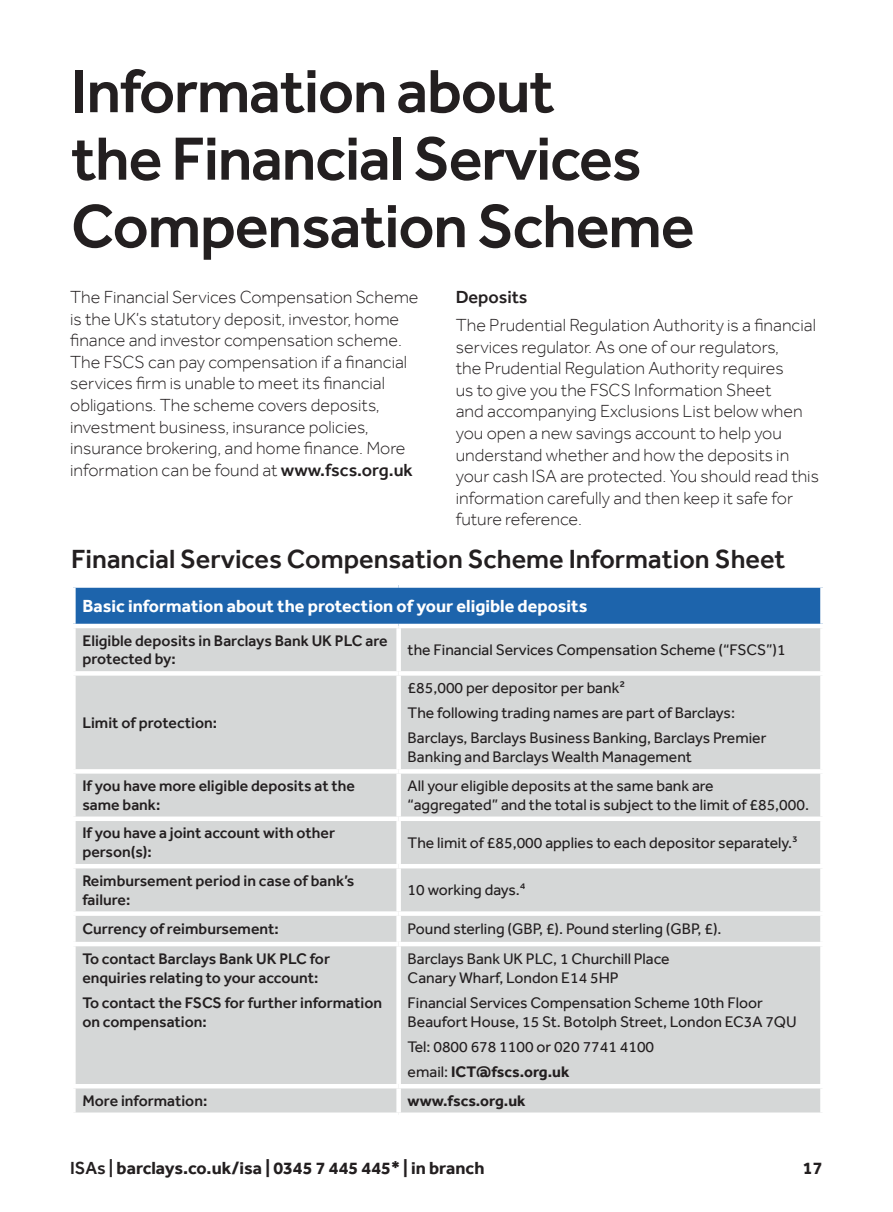
<style>
.page{position:relative;width:893px;height:1212px;background:#fff}
.page>*{position:absolute;margin:0;border:0;box-sizing:border-box;transform-origin:0 0}
.t1{font:500 63px/67.5px "Barclays Effra";letter-spacing:-.02em;color:#231f20}
.t2{font:500 27px "Barclays Effra";color:#231f20}
.t3{font:300 18px/21.6px "Barclays Effra";color:#231f20}
.t4{font:700 18px "Barclays Effra";color:#fff}
.t5{font:700 18px "Barclays Effra";color:#231f20}
.t6{font:500 18px "Barclays Effra";color:#231f20}
.t7{font:15.75px/25.2px "Barclays Effra";color:#231f20}
.t8{font:500 15.75px/18.9px "Barclays Effra";color:#231f20}
.t9{font:700 15.75px "Barclays Effra";color:#231f20}
.s1{font-weight:500}
.s2{font-weight:700}
</style>
<div class="page">
<div style="left:73px;top:585px;width:749px;height:41px;background:#1d64ac"></div>
<div style="left:76px;top:628px;width:744px;height:484px;background:#d5d7d7"></div>
<div style="left:71px;top:583px;width:328px;height:5px;background:#fff"></div>
<div style="left:71px;top:588px;width:5px;height:36px;background:#fff"></div>
<div style="left:399px;top:583px;width:426px;height:5px;background:#fff"></div>
<div style="left:820px;top:588px;width:5px;height:36px;background:#fff"></div>
<hr style="left:71px;top:624px;width:328px;height:4px;background:#fff">
<hr style="left:399px;top:624px;width:426px;height:4px;background:#fff">
<div style="left:396px;top:628px;width:5px;height:43px;background:#fff"></div>
<div style="left:71px;top:671px;width:328px;height:5px;background:#fff"></div>
<div style="left:399px;top:671px;width:426px;height:5px;background:#fff"></div>
<div style="left:396px;top:676px;width:5px;height:93px;background:#fff"></div>
<div style="left:71px;top:769px;width:328px;height:5px;background:#fff"></div>
<div style="left:399px;top:769px;width:426px;height:5px;background:#fff"></div>
<div style="left:396px;top:774px;width:5px;height:42px;background:#fff"></div>
<div style="left:71px;top:816px;width:328px;height:5px;background:#fff"></div>
<div style="left:399px;top:816px;width:426px;height:5px;background:#fff"></div>
<div style="left:396px;top:821px;width:5px;height:43px;background:#fff"></div>
<hr style="left:71px;top:864px;width:328px;height:4px;background:#fff">
<hr style="left:399px;top:864px;width:426px;height:4px;background:#fff">
<div style="left:396px;top:868px;width:5px;height:43px;background:#fff"></div>
<div style="left:71px;top:911px;width:328px;height:5px;background:#fff"></div>
<div style="left:399px;top:911px;width:426px;height:5px;background:#fff"></div>
<div style="left:396px;top:916px;width:5px;height:26px;background:#fff"></div>
<hr style="left:71px;top:942px;width:328px;height:4px;background:#fff">
<hr style="left:399px;top:942px;width:426px;height:4px;background:#fff">
<div style="left:396px;top:946px;width:5px;height:138px;background:#fff"></div>
<hr style="left:71px;top:1084px;width:328px;height:4px;background:#fff">
<hr style="left:399px;top:1084px;width:426px;height:4px;background:#fff">
<div style="left:396px;top:1088px;width:5px;height:24px;background:#fff"></div>
<h1 class="t1" style="left:71px;top:57px;width:625px">Information about<br>the Financial Services<br>Compensation Scheme</h1>
<p class="t3" style="left:70px;top:286px;width:350px">The Financial Services Compensation Scheme is the UK’s statutory deposit, investor, home finance and investor compensation scheme.<br>The FSCS can pay compensation if a financial services firm is unable to meet its financial obligations. The scheme covers deposits, investment business, insurance policies, insurance brokering, and home finance. More information can be found at <span class="s1">www.fscs.org.uk</span></p>
<p class="t6" style="left:456px;top:286px;width:73px">Deposits</p>
<p class="t3" style="left:456px;top:314px;width:365px">The Prudential Regulation Authority is a financial services regulator. As one of our regulators,<br>the Prudential Regulation Authority requires<br>us to give you the FSCS Information Sheet<br>and accompanying Exclusions List below when you open a new savings account to help you understand whether and how the deposits in your cash ISA are protected. You should read this information carefully and then keep it safe for future reference.</p>
<h2 class="t2" style="left:71px;top:543px;width:716px">Financial Services Compensation Scheme Information Sheet</h2>
<p class="t4" style="left:82px;top:595px;width:506px">Basic information about the protection of your eligible deposits</p>
<p class="t8" style="left:82px;top:631px;width:307px">Eligible deposits in Barclays Bank UK PLC are protected by:</p>
<p class="t7" style="left:408px;top:637px;width:380px">the Financial Services Compensation Scheme (“FSCS”)1</p>
<p class="t8" style="left:82px;top:713px;width:136px">Limit of protection:</p>
<p class="t7" style="left:408px;top:675px;width:360px">£85,000 per depositor per bank²<br>The following trading names are part of Barclays:<br>Barclays, Barclays Business Banking, Barclays Premier</p>
<p class="t7" style="left:408px;top:744px;width:286px">Banking and Barclays Wealth Management</p>
<p class="t8" style="left:82px;top:776px;width:274px">If you have more eligible deposits at the same bank:</p>
<p class="t7" style="left:408px;top:776px;width:403px;line-height:18.9px">All your eligible deposits at the same bank are<br>“aggregated” and the total is subject to the limit of £85,000.</p>
<p class="t8" style="left:82px;top:823px;width:254px">If you have a joint account with other person(s):</p>
<p class="t7" style="left:408px;top:830px;width:392px">The limit of £85,000 applies to each depositor separately.³</p>
<p class="t8" style="left:82px;top:871px;width:274px">Reimbursement period in case of bank’s failure:</p>
<p class="t7" style="left:408px;top:877px;width:119px">10 working days.⁴</p>
<p class="t8" style="left:82px;top:919px;width:198px">Currency of reimbursement:</p>
<p class="t7" style="left:408px;top:916px;width:315px">Pound sterling (GBP, £). Pound sterling (GBP, £).</p>
<p class="t8" style="left:82px;top:949px;width:249px">To contact Barclays Bank UK PLC for enquiries relating to your account:</p>
<p class="t8" style="left:82px;top:993px;width:301px">To contact the FSCS for further information on compensation:</p>
<p class="t7" style="left:408px;top:949px;width:263px;line-height:18.9px">Barclays Bank UK PLC, 1 Churchill Place<br>Canary Wharf, London E14 5HP</p>
<p class="t7" style="left:408px;top:993px;width:391px;line-height:18.9px">Financial Services Compensation Scheme 10th Floor<br>Beaufort House, 15 St. Botolph Street, London EC3A 7QU</p>
<p class="t7" style="left:408px;top:1034px;width:248px">Tel: 0800 678 1100 or 020 7741 4100 email: <span class="s2">ICT@fscs.org.uk</span></p>
<p class="t8" style="left:82px;top:1091px;width:126px">More information:</p>
<p class="t9" style="left:408px;top:1091px;width:119px">www.fscs.org.uk</p>
<p class="t5" style="left:70px;top:1157px;width:416px"><span class="s1">ISAs |</span> barclays.co.uk/isa | 0345 7 445 445* | in branch</p>
<p class="t5" style="left:803px;top:1157px;width:21px">17</p>
</div>
